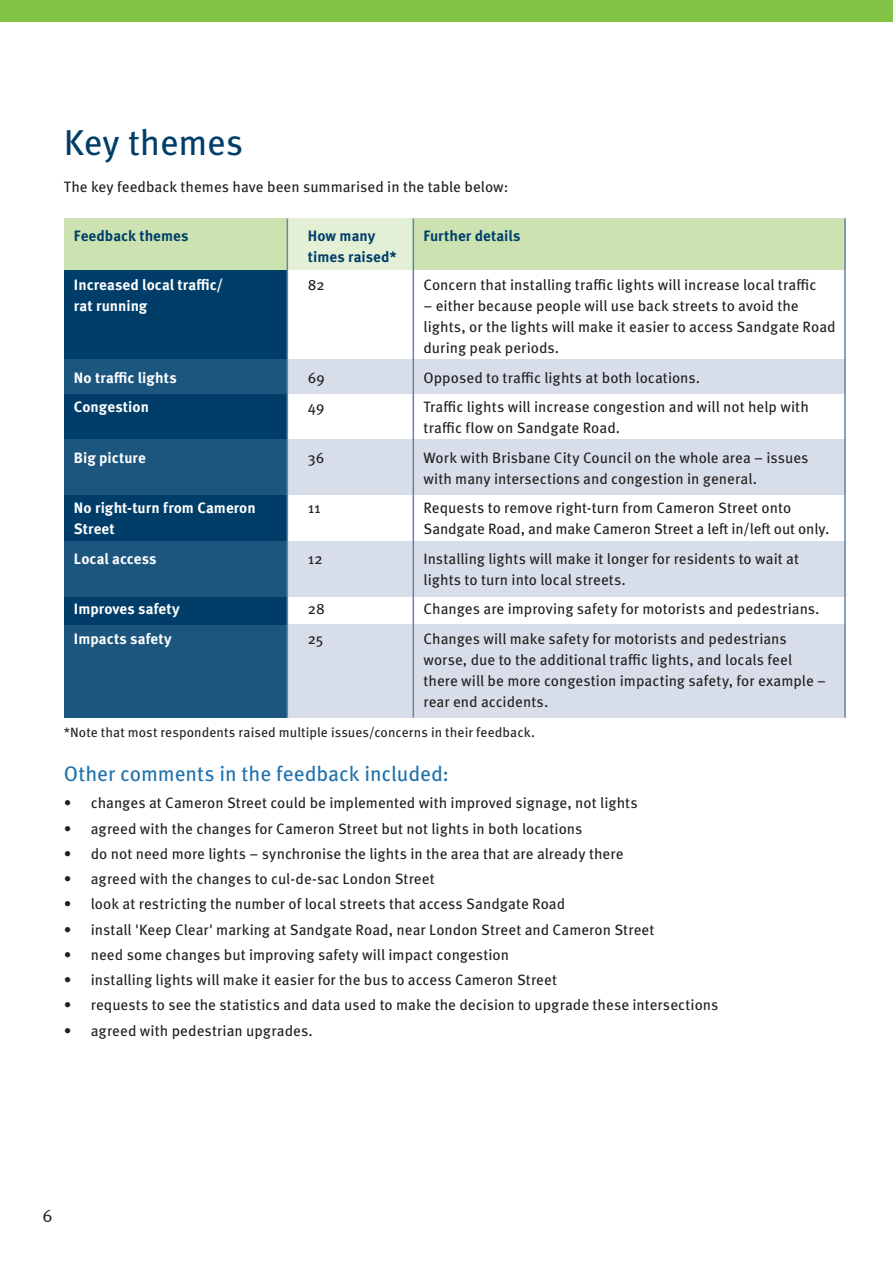
<style>
.page{position:relative;width:893px;height:1263px;background:#fff}
.page>*{position:absolute;margin:0;border:0;box-sizing:border-box;transform-origin:0 0}
.Heading_1_META{font:36px "Meta Pro";letter-spacing:-.005em;color:#003e69}
.Heading_1_META-2{font:21px "Meta Pro";letter-spacing:-.005em;color:#2072ac}
.Bullets_2_META{font:18px "Meta Normal";color:#231f20}
.Heading_1_META-3{font:15px/21px "Meta Pro";color:#231f20}
.Heading_1_META-4{font:700 15px "Meta Pro";letter-spacing:.005em;color:#fff}
.Heading_1_META-5{font:700 15px "Meta Pro";color:#003e69}
.Heading_1_META-6{font:13.5px "Meta Pro";letter-spacing:.005em;color:#231f20}
</style>
<div class="page">
<div style="left:0;top:0;width:893px;height:21px;background:#83c447"></div>
<div style="left:287px;top:624px;width:559px;height:94px;background:#d8dee9"></div>
<div style="left:64px;top:624px;width:223px;height:94px;background:#1c567f"></div>
<div style="left:64px;top:595px;width:223px;height:29px;background:#003e69"></div>
<div style="left:287px;top:541px;width:559px;height:56px;background:#d8dee9"></div>
<div style="left:64px;top:541px;width:223px;height:56px;background:#1c567f"></div>
<div style="left:64px;top:495px;width:223px;height:46px;background:#003e69"></div>
<div style="left:413px;top:218px;width:433px;height:52px;background:#cce3b1"></div>
<div style="left:287px;top:218px;width:126px;height:52px;background:#e3f0d5"></div>
<div style="left:287px;top:439px;width:559px;height:56px;background:#d8dee9"></div>
<div style="left:64px;top:439px;width:223px;height:56px;background:#1c567f"></div>
<div style="left:64px;top:393px;width:223px;height:46px;background:#003e69"></div>
<div style="left:64px;top:270px;width:223px;height:89px;background:#003e69"></div>
<div style="left:64px;top:218px;width:223px;height:52px;background:#cce3b1"></div>
<div style="left:287px;top:359px;width:559px;height:34px;background:#d8dee9"></div>
<div style="left:64px;top:359px;width:223px;height:34px;background:#1c567f"></div>
<hr style="left:413px;top:218px;width:1px;height:500px;background:#6684a7">
<hr style="left:287px;top:218px;width:1px;height:500px;background:#6684a7">
<hr style="left:844px;top:218px;width:2px;height:500px;background:#6684a7">
<p class="Heading_1_META" style="left:64px;top:115px;width:181px">Key themes</p>
<p class="Heading_1_META-3" style="left:64px;top:175px;width:446px">The key feedback themes have been summarised in the table below:</p>
<p class="Heading_1_META-5" style="left:74px;top:224px;width:116px">Feedback themes</p>
<p class="Heading_1_META-5" style="left:308px;top:224px;width:69px">How many</p>
<p class="Heading_1_META-5" style="left:423px;top:224px;width:98px">Further details</p>
<p class="Heading_1_META-5" style="left:308px;top:245px;width:90px">times raised*</p>
<p class="Heading_1_META-4" style="left:74px;top:273px;width:151px">Increased local traffic/</p>
<p class="Heading_1_META-3" style="left:308px;top:274px;width:18px">82</p>
<p class="Heading_1_META-3" style="left:423px;top:274px;width:394px">Concern that installing traffic lights will increase local traffic</p>
<p class="Heading_1_META-4" style="left:74px;top:294px;width:75px">rat running</p>
<p class="Heading_1_META-3" style="left:423px;top:295px;width:414px">– either because people will use back streets to avoid the lights, or the lights will make it easier to access Sandgate Road during peak periods.</p>
<p class="Heading_1_META-4" style="left:74px;top:366px;width:104px">No traffic lights</p>
<p class="Heading_1_META-3" style="left:308px;top:366px;width:19px">69</p>
<p class="Heading_1_META-3" style="left:423px;top:366px;width:278px">Opposed to traffic lights at both locations.</p>
<p class="Heading_1_META-4" style="left:74px;top:395px;width:77px">Congestion</p>
<p class="Heading_1_META-3" style="left:308px;top:396px;width:18px">49</p>
<p class="Heading_1_META-3" style="left:423px;top:396px;width:387px">Traffic lights will increase congestion and will not help with traffic flow on Sandgate Road.</p>
<p class="Heading_1_META-4" style="left:74px;top:446px;width:73px">Big picture</p>
<p class="Heading_1_META-3" style="left:308px;top:446px;width:18px">36</p>
<p class="Heading_1_META-3" style="left:423px;top:446px;width:386px">Work with Brisbane City Council on the whole area – issues with many intersections and congestion in general.</p>
<p class="Heading_1_META-4" style="left:74px;top:496px;width:183px">No right-turn from Cameron</p>
<p class="Heading_1_META-3" style="left:308px;top:497px;width:14px">11</p>
<p class="Heading_1_META-3" style="left:423px;top:497px;width:369px">Requests to remove right-turn from Cameron Street onto</p>
<p class="Heading_1_META-4" style="left:74px;top:517px;width:42px">Street</p>
<p class="Heading_1_META-3" style="left:423px;top:518px;width:407px">Sandgate Road, and make Cameron Street a left in/left out only.</p>
<p class="Heading_1_META-4" style="left:74px;top:547px;width:84px">Local access</p>
<p class="Heading_1_META-3" style="left:308px;top:547px;width:16px">12</p>
<p class="Heading_1_META-3" style="left:423px;top:547px;width:377px">Installing lights will make it longer for residents to wait at lights to turn into local streets.</p>
<p class="Heading_1_META-4" style="left:74px;top:597px;width:107px">Improves safety</p>
<p class="Heading_1_META-3" style="left:308px;top:598px;width:19px">28</p>
<p class="Heading_1_META-3" style="left:423px;top:598px;width:398px">Changes are improving safety for motorists and pedestrians.</p>
<p class="Heading_1_META-4" style="left:74px;top:627px;width:99px">Impacts safety</p>
<p class="Heading_1_META-3" style="left:308px;top:627px;width:17px">25</p>
<p class="Heading_1_META-3" style="left:423px;top:627px;width:404px">Changes will make safety for motorists and pedestrians worse, due to the additional traffic lights, and locals feel there will be more congestion impacting safety, for example – rear end accidents.</p>
<p class="Heading_1_META-6" style="left:64px;top:722px;width:473px">*Note that most respondents raised multiple issues/concerns in their feedback.</p>
<p class="Heading_1_META-2" style="left:64px;top:757px;width:387px">Other comments in the feedback included:</p>
<p class="Heading_1_META-3" style="left:64px;top:792px;width:576px">• changes at Cameron Street could be implemented with improved signage, not lights</p>
<p class="Heading_1_META-3" style="left:64px;top:817px;width:520px">• agreed with the changes for Cameron Street but not lights in both locations</p>
<p class="Heading_1_META-3" style="left:64px;top:842px;width:561px">• do not need more lights – synchronise the lights in the area that are already there</p>
<p class="Heading_1_META-3" style="left:64px;top:867px;width:372px">• agreed with the changes to cul-de-sac London Street</p>
<p class="Heading_1_META-3" style="left:64px;top:893px;width:503px">• look at restricting the number of local streets that access Sandgate Road</p>
<p class="Heading_1_META-3" style="left:64px;top:918px;width:592px">• install 'Keep Clear' marking at Sandgate Road, near London Street and Cameron Street</p>
<p class="Heading_1_META-3" style="left:64px;top:943px;width:447px">• need some changes but improving safety will impact congestion</p>
<p class="Heading_1_META-3" style="left:64px;top:968px;width:495px">• installing lights will make it easier for the bus to access Cameron Street</p>
<p class="Heading_1_META-3" style="left:64px;top:994px;width:656px">• requests to see the statistics and data used to make the decision to upgrade these intersections</p>
<p class="Heading_1_META-3" style="left:64px;top:1019px;width:251px">• agreed with pedestrian upgrades.</p>
<p class="Bullets_2_META" style="left:43px;top:1205px;width:12px">6</p>
</div>
